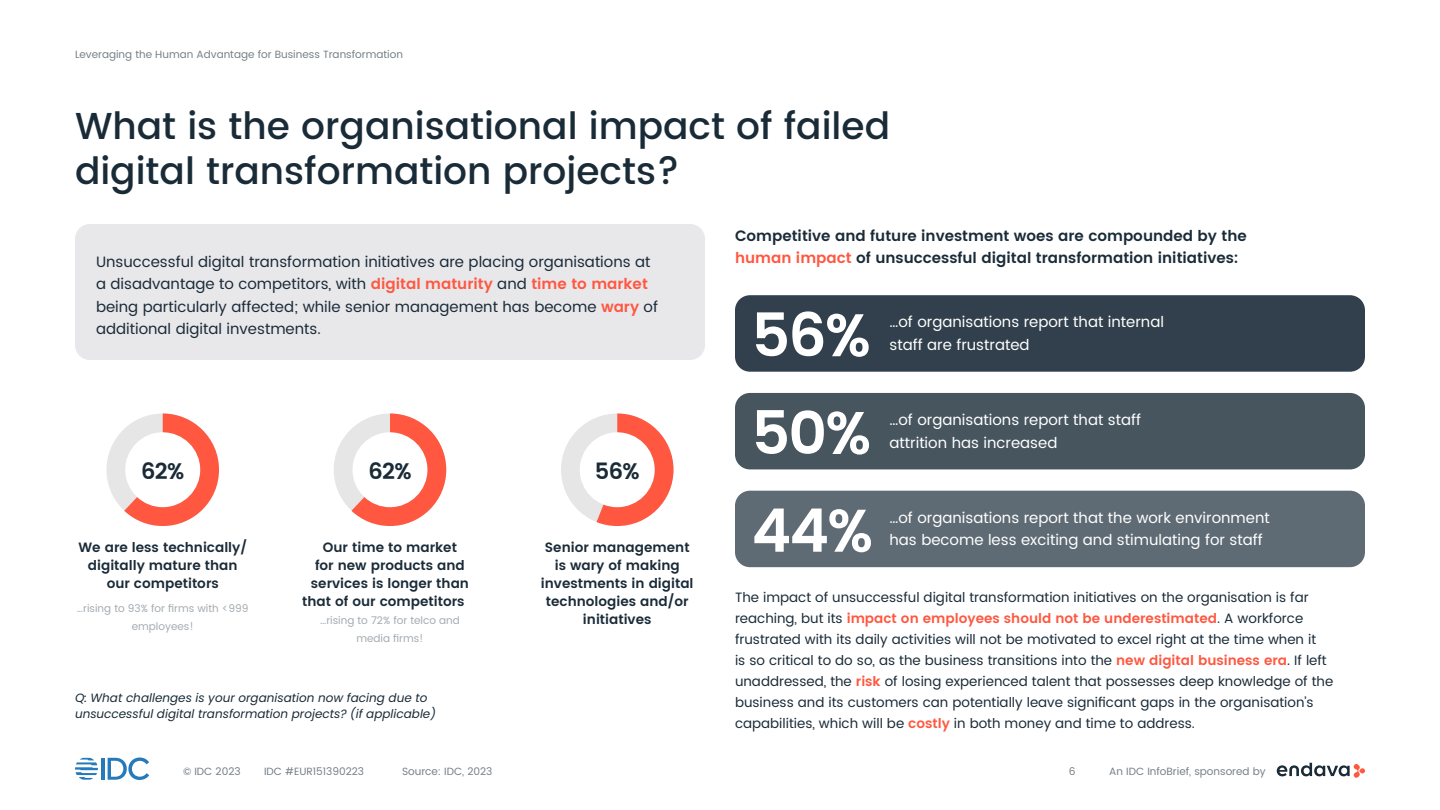
<style>
.page{position:relative;width:1440px;height:810px;background:#fff}
.page>*{position:absolute;margin:0;border:0;box-sizing:border-box;transform-origin:0 0}
.t1{font:600 60px "Poppins";color:#fff}
.t2{font:500 37.5px/45px "Poppins";color:#1a2b38}
.t3{font:600 22.5px "Poppins";color:#1a2b38}
.t4{font:15px/22.5px "Poppins";color:#1a2b38}
.t5{font:15px/22.5px "Poppins";color:#fff}
.t6{font:600 15px/22.5px "Poppins";color:#1a2b38}
.t7{font:13.5px/21px "Poppins";color:#1a2b38}
.t8{font:600 13.5px/18px "Poppins";color:#1a2b38;text-align:center}
.t9{font:italic 12px/16.5px "Poppins";color:#1a2b38}
.t10{font:10.5px "Poppins";color:#758087}
.t11{font:10.5px/18px "Poppins";color:#a3abb0;text-align:center}
.s1{font-weight:600;color:#ff5740}
.s2{color:#ff5740}
</style>
<div class="page">
<hr style="left:101px;top:758px;width:4px;height:22px;background:#257abb">
<svg style="left:108px;top:757px;width:41px;height:23px"></svg>
<svg style="left:75px;top:758px;width:23px;height:22px"></svg>
<svg style="left:1277px;top:763px;width:88px;height:15px"></svg>
<svg style="left:561px;top:414px;width:113px;height:112px"></svg>
<div style="left:75px;top:224px;width:630px;height:136px;background:#e8e8eb;border-radius:15px"></div>
<div style="left:735px;top:295px;width:630px;height:77px;background:#31404c;border-radius:15px"></div>
<div style="left:735px;top:393px;width:630px;height:76px;background:#47555f;border-radius:15px"></div>
<div style="left:735px;top:491px;width:630px;height:76px;background:#5f6b74;border-radius:15px"></div>
<svg style="left:106px;top:414px;width:113px;height:112px"></svg>
<svg style="left:334px;top:414px;width:112px;height:112px"></svg>
<p class="t10" style="left:75px;top:46px;width:330px">Leveraging the Human Advantage for Business Transformation</p>
<h2 class="t2" style="left:75px;top:105px;width:817px">What is the organisational impact of failed digital transformation projects?</h2>
<p class="t4" style="left:96px;top:251px;width:564px">Unsuccessful digital transformation initiatives are placing organisations at a disadvantage to competitors, with <span class="s1">digital maturity</span> and <span class="s1">time to market </span>being particularly affected; while senior management has become <span class="s1">wary</span> of additional digital investments.</p>
<h3 class="t3" style="left:141px;top:454px;width:45px">62%</h3>
<h3 class="t3" style="left:368px;top:454px;width:45px">62%</h3>
<h3 class="t3" style="left:595px;top:454px;width:46px">56%</h3>
<p class="t8" style="left:79px;top:539px;width:170px">We are less technically/ digitally mature than our competitors</p>
<p class="t11" style="left:77px;top:599px;width:173px">…rising to 93% for firms with &lt;999 employees!</p>
<p class="t8" style="left:323px;top:539px;width:136px">Our time to market</p>
<p class="t8" style="left:315px;top:557px;width:151px">for new products and</p>
<p class="t8" style="left:311px;top:575px;width:160px">services is longer than</p>
<p class="t8" style="left:302px;top:593px;width:164px">that of our competitors</p>
<p class="t11" style="left:320px;top:612px;width:141px">…rising to 72% for telco and media firms!</p>
<p class="t9" style="left:75px;top:689px;width:362px">Q: What challenges is your organisation now facing due to unsuccessful digital transformation projects? (if applicable)</p>
<p class="t8" style="left:541px;top:539px;width:154px">Senior management is wary of making investments in digital technologies and/or initiatives</p>
<p class="t6" style="left:735px;top:225px;width:513px">Competitive and future investment woes are compounded by the <span class="s2">human impact</span> of unsuccessful digital transformation initiatives:</p>
<h1 class="t1" style="left:752px;top:290px;width:121px">56%</h1>
<p class="t5" style="left:890px;top:311px;width:276px">…of organisations report that internal staff are frustrated</p>
<h1 class="t1" style="left:752px;top:388px;width:121px">50%</h1>
<p class="t5" style="left:890px;top:409px;width:253px">…of organisations report that staff attrition has increased</p>
<h1 class="t1" style="left:752px;top:486px;width:123px">44%</h1>
<p class="t5" style="left:890px;top:507px;width:382px">…of organisations report that the work environment has become less exciting and stimulating for staff</p>
<p class="t7" style="left:735px;top:587px;width:600px">The impact of unsuccessful digital transformation initiatives on the organisation is far reaching, but its <span class="s1">impact on employees should not be underestimated</span>. A workforce frustrated with its daily activities will not be motivated to excel right at the time when it<br>is so critical to do so, as the business transitions into the <span class="s1">new digital business era</span>. If left unaddressed, the <span class="s1">risk</span> of losing experienced talent that possesses deep knowledge of the business and its customers can potentially leave significant gaps in the organisation’s capabilities, which will be <span class="s1">costly</span> in both money and time to address.</p>
<p class="t10" style="left:183px;top:763px;width:59px">© IDC 2023</p>
<p class="t10" style="left:264px;top:763px;width:102px">IDC #EUR151390223</p>
<p class="t10" style="left:1069px;top:763px;width:8px">6</p>
<p class="t10" style="left:1109px;top:763px;width:158px">An IDC InfoBrief, sponsored by</p>
<p class="t10" style="left:402px;top:763px;width:92px">Source: IDC, 2023</p>
</div>
